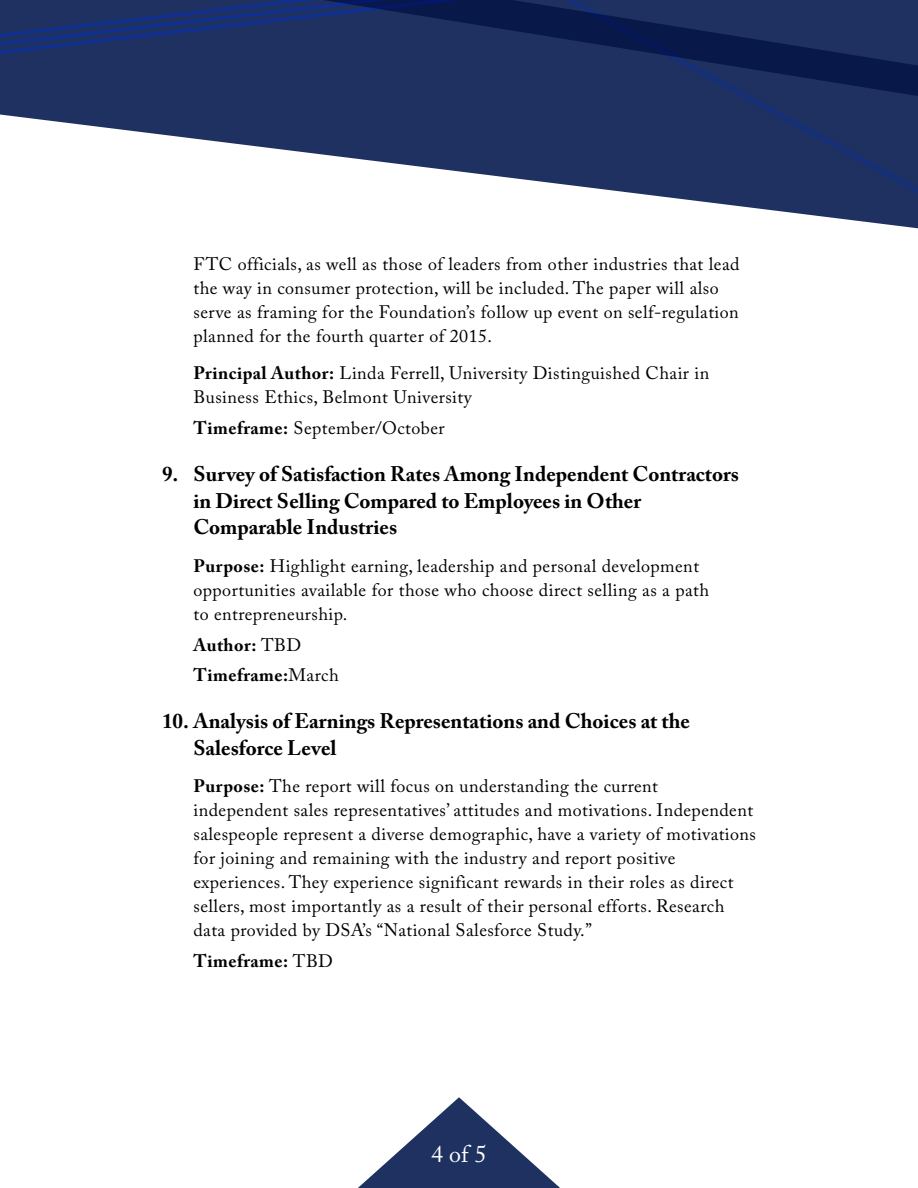
<style>
.page{position:relative;width:918px;height:1188px;background:#fff}
.page>*{position:absolute;margin:0;border:0;box-sizing:border-box;transform-origin:0 0}
.t1{font:24px "Adobe Caslon Pro";color:#fff}
.t2{font:700 21px/26.7px "Adobe Caslon Pro";color:#000}
.t3{font:18px/24px "Adobe Caslon Pro";letter-spacing:.025em;color:#000}
.t4{font:700 18px/30.8px "Adobe Caslon Pro";letter-spacing:.025em;color:#000}
.s1{font-weight:700}
.s2{font-weight:400}
</style>
<div class="page">
<svg style="left:358px;top:1097px;width:202px;height:91px"></svg>
<svg style="left:754px;top:208px;width:164px;height:21px"></svg>
<svg style="left:0;top:75px;width:291px;height:76px"></svg>
<svg style="left:0;top:0;width:291px;height:75px;background:#1c3066"></svg>
<svg style="left:291px;top:0;width:627px;height:208px;background:#32436e"></svg>
<p class="t3" style="left:194px;top:252px;width:547px">FTC officials, as well as those of leaders from other industries that lead the way in consumer protection, will be included. The paper will also serve as framing for the Foundation’s follow up event on self-regulation planned for the fourth quarter of 2015.</p>
<p class="t3" style="left:194px;top:361px;width:517px"><span class="s1">Principal Author:</span> Linda Ferrell, University Distinguished Chair in<br>Business Ethics, Belmont University</p>
<p class="t3" style="left:194px;top:416px;width:253px"><span class="s1">Timeframe:</span> September/October</p>
<p class="t2" style="left:194px;top:460px;width:547px;text-indent:-32px">9. Survey of Satisfaction Rates Among Independent Contractors in Direct Selling Compared to Employees in Other<br>Comparable Industries</p>
<p class="t3" style="left:194px;top:554px;width:517px"><span class="s1">Purpose:</span> Highlight earning, leadership and personal development opportunities available for those who choose direct selling as a path to entrepreneurship.</p>
<p class="t4" style="left:194px;top:629px;width:147px">Author: <span class="s2">TBD<br></span>Timeframe:<span class="s2">March</span></p>
<p class="t2" style="left:194px;top:708px;width:498px;text-indent:-32px">10. Analysis of Earnings Representations and Choices at the<br>Salesforce Level</p>
<p class="t3" style="left:194px;top:774px;width:564px"><span class="s1">Purpose:</span> The report will focus on understanding the current independent sales representatives’ attitudes and motivations. Independent salespeople represent a diverse demographic, have a variety of motivations for joining and remaining with the industry and report positive experiences. They experience significant rewards in their roles as direct sellers, most importantly as a result of their personal efforts. Research data provided by DSA’s “National Salesforce Study.”</p>
<p class="t4" style="left:194px;top:946px;width:141px">Timeframe: <span class="s2">TBD</span></p>
<h1 class="t1" style="left:431px;top:1140px;width:57px">4 of 5</h1>
</div>
